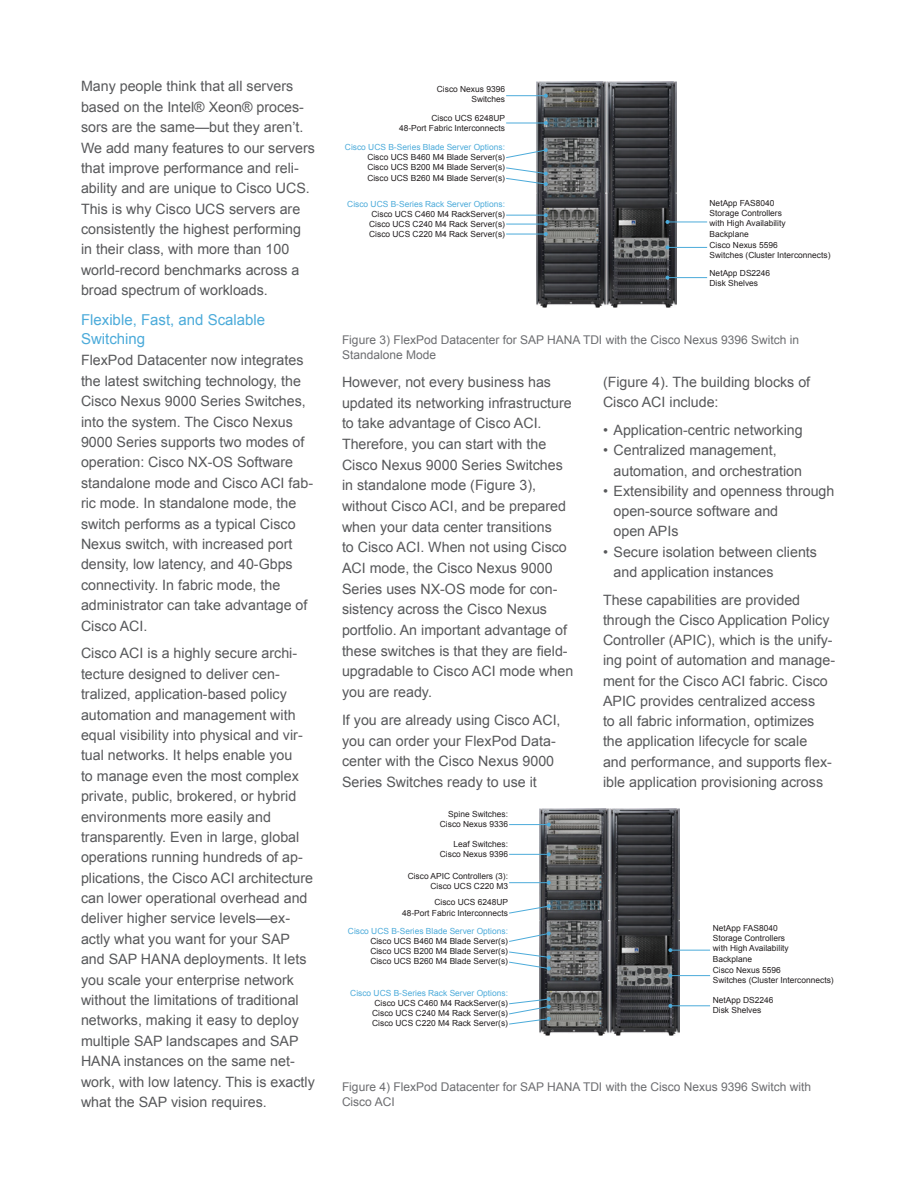
<style>
.page{position:relative;width:918px;height:1188px;background:#fff}
.page>*{position:absolute;margin:0;border:0;box-sizing:border-box;transform-origin:0 0}
.Head2{font:15px/18.1px "Arial";color:#4cabda}
.Body_Copy{font:14.25px/20.4px "Arial";color:#57585a}
.Figure_Caption-No_Ru{font:12px/15px "Arial";color:#6c6d70}
.t1{font:8.4px/10.1px "Arial";color:#231f20;text-align:right}
.s1{color:#4cabda}
</style>
<div class="page">
<img style="left:537px;top:81px;width:139px;height:227px">
<hr style="left:506px;top:95px;width:40px;height:1px;background:#4cabda">
<svg style="left:544px;top:94px;width:4px;height:4px"></svg>
<hr style="left:667px;top:247px;width:40px;height:1px;background:#4cabda">
<hr style="left:667px;top:222px;width:40px;height:1px;background:#4cabda">
<hr style="left:667px;top:277px;width:40px;height:1px;background:#4cabda">
<hr style="left:506px;top:215px;width:40px;height:1px;background:#4cabda">
<hr style="left:506px;top:224px;width:40px;height:1px;background:#4cabda">
<svg style="left:544px;top:213px;width:4px;height:13px"></svg>
<hr style="left:506px;top:234px;width:40px;height:1px;background:#4cabda">
<svg style="left:544px;top:232px;width:4px;height:4px"></svg>
<hr style="left:506px;top:123px;width:40px;height:1px;background:#4cabda">
<svg style="left:544px;top:121px;width:4px;height:4px"></svg>
<svg style="left:506px;top:167px;width:42px;height:19px"></svg>
<svg style="left:506px;top:148px;width:42px;height:10px"></svg>
<img style="left:540px;top:809px;width:139px;height:227px">
<hr style="left:509px;top:854px;width:40px;height:1px;background:#4cabda">
<svg style="left:547px;top:852px;width:4px;height:4px"></svg>
<hr style="left:509px;top:882px;width:40px;height:1px;background:#4cabda">
<svg style="left:547px;top:881px;width:4px;height:4px"></svg>
<svg style="left:509px;top:904px;width:42px;height:10px"></svg>
<svg style="left:509px;top:931px;width:42px;height:11px"></svg>
<svg style="left:509px;top:951px;width:42px;height:20px"></svg>
<svg style="left:509px;top:997px;width:42px;height:28px"></svg>
<hr style="left:509px;top:824px;width:40px;height:1px;background:#4cabda">
<svg style="left:547px;top:823px;width:4px;height:4px"></svg>
<hr style="left:670px;top:975px;width:40px;height:1px;background:#4cabda">
<svg style="left:668px;top:974px;width:4px;height:4px"></svg>
<hr style="left:670px;top:950px;width:40px;height:1px;background:#4cabda">
<svg style="left:668px;top:948px;width:4px;height:4px"></svg>
<hr style="left:670px;top:1006px;width:40px;height:1px;background:#4cabda">
<svg style="left:668px;top:1004px;width:4px;height:4px"></svg>
<p class="Body_Copy" style="left:81px;top:76px;width:235px">Many people think that all servers based on the Intel® Xeon® proces&shy;sors are the same—but they aren’t.<br>We add many features to our servers that improve performance and reli&shy;ability and are unique to Cisco UCS.<br>This is why Cisco UCS servers are consistently the highest performing in their class, with more than 100 world-record benchmarks across a broad spectrum of workloads.</p>
<p class="Head2" style="left:81px;top:311px;width:186px">Flexible, Fast, and Scalable<br>Switching</p>
<p class="Body_Copy" style="left:81px;top:350px;width:234px">FlexPod Datacenter now integrates the latest switching technology, the<br>Cisco Nexus 9000 Series Switches, into the system. The Cisco Nexus<br>9000 Series supports two modes of operation: Cisco NX-OS Software standalone mode and Cisco ACI fab&shy;ric mode. In standalone mode, the switch performs as a typical Cisco<br>Nexus switch, with increased port density, low latency, and 40-Gbps connectivity. In fabric mode, the administrator can take advantage of<br>Cisco ACI.</p>
<p class="Body_Copy" style="left:81px;top:643px;width:235px">Cisco ACI is a highly secure archi&shy;tecture designed to deliver cen&shy;tralized, application-based policy automation and management with equal visibility into physical and vir&shy;tual networks. It helps enable you<br>to manage even the most complex private, public, brokered, or hybrid environments more easily and transparently. Even in large, global operations running hundreds of ap&shy;plications, the Cisco ACI architecture can lower operational overhead and deliver higher service levels—ex&shy;actly what you want for your SAP and SAP HANA deployments. It lets you scale your enterprise network without the limitations of traditional networks, making it easy to deploy multiple SAP landscapes and SAP HANA instances on the same net&shy;work, with low latency. This is exactly what the SAP vision requires.</p>
<p class="t1" style="left:437px;top:84px;width:70px">Cisco Nexus 9396<br>Switches</p>
<p class="t1" style="left:399px;top:113px;width:108px">Cisco UCS 6248UP<br>48-Port Fabric Interconnects</p>
<p class="t1" style="left:367px;top:142px;width:139px;text-align:justify;text-indent:-22px"><span class="s1">Cisco UCS B-Series Blade Server Options:<br></span>Cisco UCS B460 M4 Blade Server(s)<br>Cisco UCS B200 M4 Blade Server(s)<br>Cisco UCS B260 M4 Blade Server(s)</p>
<p class="t1" style="left:369px;top:199px;width:137px;text-align:justify;text-indent:-22px"><span class="s1">Cisco UCS B-Series Rack Server Options:<br></span>Cisco UCS C460 M4 RackServer(s)<br>Cisco UCS C240 M4 Rack Server(s)<br>Cisco UCS C220 M4 Rack Server(s)</p>
<p class="t1" style="left:710px;top:198px;width:77px;text-align:left">NetApp FAS8040<br>Storage Controllers with High Availability<br>Backplane</p>
<p class="t1" style="left:710px;top:240px;width:122px;text-align:left">Cisco Nexus 5596<br>Switches (Cluster Interconnects)</p>
<p class="t1" style="left:710px;top:268px;width:62px;text-align:left">NetApp DS2246<br>Disk Shelves</p>
<p class="Figure_Caption-No_Ru" style="left:342px;top:332px;width:459px">Figure 3) FlexPod Datacenter for SAP HANA TDI with the Cisco Nexus 9396 Switch in<br>Standalone Mode</p>
<p class="Body_Copy" style="left:342px;top:372px;width:233px">However, not every business has updated its networking infrastructure to take advantage of Cisco ACI.<br>Therefore, you can start with the<br>Cisco Nexus 9000 Series Switches in standalone mode (Figure 3), without Cisco ACI, and be prepared when your data center transitions<br>to Cisco ACI. When not using Cisco<br>ACI mode, the Cisco Nexus 9000<br>Series uses NX-OS mode for con&shy;sistency across the Cisco Nexus portfolio. An important advantage of these switches is that they are field&shy;upgradable to Cisco ACI mode when you are ready.</p>
<p class="Body_Copy" style="left:342px;top:710px;width:220px">If you are already using Cisco ACI, you can order your FlexPod Data&shy;center with the Cisco Nexus 9000<br>Series Switches ready to use it</p>
<p class="t1" style="left:440px;top:809px;width:70px">Spine Switches:<br>Cisco Nexus 9336</p>
<p class="t1" style="left:440px;top:839px;width:70px">Leaf Switches:<br>Cisco Nexus 9396</p>
<p class="t1" style="left:408px;top:871px;width:102px">Cisco APIC Controllers (3):<br>Cisco UCS C220 M3</p>
<p class="t1" style="left:402px;top:898px;width:108px">Cisco UCS 6248UP<br>48-Port Fabric Interconnects</p>
<p class="t1" style="left:370px;top:926px;width:139px;text-align:justify;text-indent:-22px"><span class="s1">Cisco UCS B-Series Blade Server Options:<br></span>Cisco UCS B460 M4 Blade Server(s)<br>Cisco UCS B200 M4 Blade Server(s)<br>Cisco UCS B260 M4 Blade Server(s)</p>
<p class="t1" style="left:372px;top:988px;width:137px;text-align:justify;text-indent:-22px"><span class="s1">Cisco UCS B-Series Rack Server Options:<br></span>Cisco UCS C460 M4 RackServer(s)<br>Cisco UCS C240 M4 Rack Server(s)<br>Cisco UCS C220 M4 Rack Server(s)</p>
<p class="Body_Copy" style="left:603px;top:372px;width:209px">(Figure 4). The building blocks of<br>Cisco ACI include:</p>
<p class="Body_Copy" style="left:603px;top:420px;width:201px">• Application-centric networking</p>
<p class="Body_Copy" style="left:614px;top:440px;width:190px;text-indent:-10px">• Centralized management, automation, and orchestration</p>
<p class="Body_Copy" style="left:614px;top:481px;width:222px;text-indent:-10px">• Extensibility and openness through open-source software and<br>open APIs</p>
<p class="Body_Copy" style="left:614px;top:542px;width:205px;text-indent:-10px">• Secure isolation between clients and application instances</p>
<p class="Body_Copy" style="left:603px;top:590px;width:234px">These capabilities are provided through the Cisco Application Policy Controller (APIC), which is the unify&shy;ing point of automation and manage&shy;ment for the Cisco ACI fabric. Cisco APIC provides centralized access<br>to all fabric information, optimizes the application lifecycle for scale<br>and performance, and supports flex&shy;ible application provisioning across</p>
<p class="t1" style="left:713px;top:923px;width:77px;text-align:left">NetApp FAS8040<br>Storage Controllers with High Availability<br>Backplane</p>
<p class="t1" style="left:713px;top:965px;width:122px;text-align:left">Cisco Nexus 5596<br>Switches (Cluster Interconnects)</p>
<p class="t1" style="left:713px;top:995px;width:62px;text-align:left">NetApp DS2246<br>Disk Shelves</p>
<p class="Figure_Caption-No_Ru" style="left:342px;top:1079px;width:471px">Figure 4) FlexPod Datacenter for SAP HANA TDI with the Cisco Nexus 9396 Switch with<br>Cisco ACI</p>
</div>
